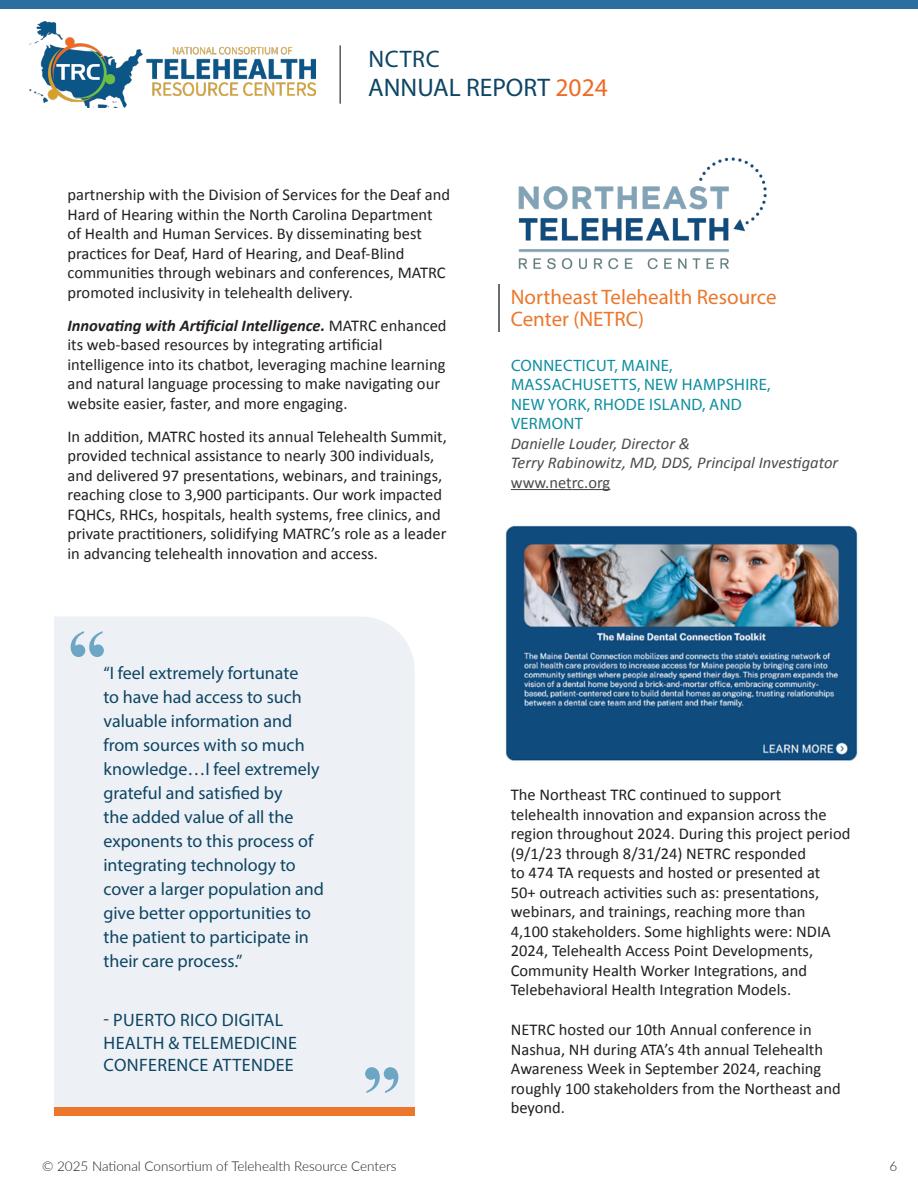
<style>
.page{position:relative;width:918px;height:1188px;background:#fff}
.page>*{position:absolute;margin:0;border:0;box-sizing:border-box;transform-origin:0 0}
.t1{font:700 79.2px "Times New Roman";color:#6da5c5}
.t2{font:25.5px "Myriad Pro";color:#0e4564}
.t3{font:24px "Myriad Pro";letter-spacing:.02em;color:#0e4564}
.subhead{font:21px/22.5px "Myriad Pro";color:#eb772c}
.t4{font:18px/24px "Myriad Pro";color:#0e4564}
.t5{font:18px/22.5px "Myriad Pro";letter-spacing:.02em;color:#0e4564}
.t6{font:16.5px/19.5px "Calibri";color:#231f20}
.t7{font:16.5px/19.5px "Myriad Pro";letter-spacing:.02em;color:#0d8d9e}
.t8{font:italic 16.5px "Calibri";color:#4b4c4d}
.t9{font:16.5px "Calibri";color:#4b4c4d}
.t10{font:300 13.5px "Lato";color:#231f20}
.s1{color:#ef6a22}
.s2{font-weight:700;font-style:italic}
</style>
<div class="page">
<div style="left:0;top:0;width:918px;height:8px;background:#2b6fa0"></div>
<img style="left:29px;top:22px;width:287px;height:86px">
<hr style="left:339px;top:45px;width:2px;height:59px;background:#5a5a5d">
<div style="left:54px;top:617px;width:361px;height:491px;background:#edf1f5"></div>
<hr style="left:511px;top:489px;width:99px;height:1px;background:#4b4c4d">
<img style="left:518px;top:157px;width:249px;height:113px">
<hr style="left:498px;top:284px;width:2px;height:47px;background:#6b6b6e">
<img style="left:505px;top:525px;width:353px;height:236px">
<div style="left:54px;top:1108px;width:361px;height:8px;background:#eb772c"></div>
<h3 class="t3" style="left:369px;top:44px;width:73px">NCTRC</h3>
<h2 class="t2" style="left:368px;top:72px;width:241px">ANNUAL REPORT <span class="s1">2024</span></h2>
<p class="t6" style="left:68px;top:185px;width:384px">partnership with the Division of Services for the Deaf and Hard of Hearing within the North Carolina Department of Health and Human Services. By disseminating best practices for Deaf, Hard of Hearing, and Deaf-Blind communities through webinars and conferences, MATRC promoted inclusivity in telehealth delivery.</p>
<p class="t6" style="left:68px;top:315px;width:381px"><span class="s2">Innovating with Artificial Intelligence.</span> MATRC enhanced its web-based resources by integrating artificial intelligence into its chatbot, leveraging machine learning and natural language processing to make navigating our website easier, faster, and more engaging.</p>
<p class="t6" style="left:68px;top:426px;width:381px">In addition, MATRC hosted its annual Telehealth Summit, provided technical assistance to nearly 300 individuals, and delivered 97 presentations, webinars, and trainings, reaching close to 3,900 participants. Our work impacted FQHCs, RHCs, hospitals, health systems, free clinics, and private practitioners, solidifying MATRC’s role as a leader in advancing telehealth innovation and access.</p>
<p class="t1" style="left:68px;top:604px;width:41px">“</p>
<p class="t4" style="left:103px;top:661px;width:222px">“I feel extremely fortunate<br>to have had access to such valuable information and from sources with so much knowledge…I feel extremely grateful and satisfied by<br>the added value of all the exponents to this process of integrating technology to cover a larger population and give better opportunities to the patient to participate in their care process.”</p>
<p class="t5" style="left:104px;top:1009px;width:195px">- PUERTO RICO DIGITAL<br>HEALTH &amp; TELEMEDICINE<br>CONFERENCE ATTENDEE</p>
<p class="t1" style="left:362px;top:1040px;width:41px">”</p>
<p class="subhead" style="left:511px;top:285px;width:267px">Northeast Telehealth Resource<br>Center (NETRC)</p>
<p class="t7" style="left:511px;top:355px;width:261px">CONNECTICUT, MAINE,<br>MASSACHUSETTS, NEW HAMPSHIRE,<br>NEW YORK, RHODE ISLAND, AND<br>VERMONT</p>
<p class="t8" style="left:511px;top:432px;width:181px">Danielle Louder, Director &amp;</p>
<p class="t8" style="left:511px;top:451px;width:329px">Terry Rabinowitz, MD, DDS, Principal Investigator</p>
<p class="t9" style="left:511px;top:471px;width:101px">www.netrc.org</p>
<p class="t6" style="left:511px;top:785px;width:341px">The Northeast TRC continued to support telehealth innovation and expansion across the region throughout 2024. During this project period (9/1/23 through 8/31/24) NETRC responded<br>to 474 TA requests and hosted or presented at<br>50+ outreach activities such as: presentations, webinars, and trainings, reaching more than<br>4,100 stakeholders. Some highlights were: NDIA 2024, Telehealth Access Point Developments, Community Health Worker Integrations, and Telebehavioral Health Integration Models.</p>
<p class="t6" style="left:511px;top:1019px;width:331px">NETRC hosted our 10th Annual conference in Nashua, NH during ATA’s 4th annual Telehealth Awareness Week in September 2024, reaching roughly 100 stakeholders from the Northeast and beyond.</p>
<p class="t10" style="left:42px;top:1157px;width:356px">© 2025 National Consortium of Telehealth Resource Centers</p>
<p class="t10" style="left:889px;top:1157px;width:9px">6</p>
</div>
